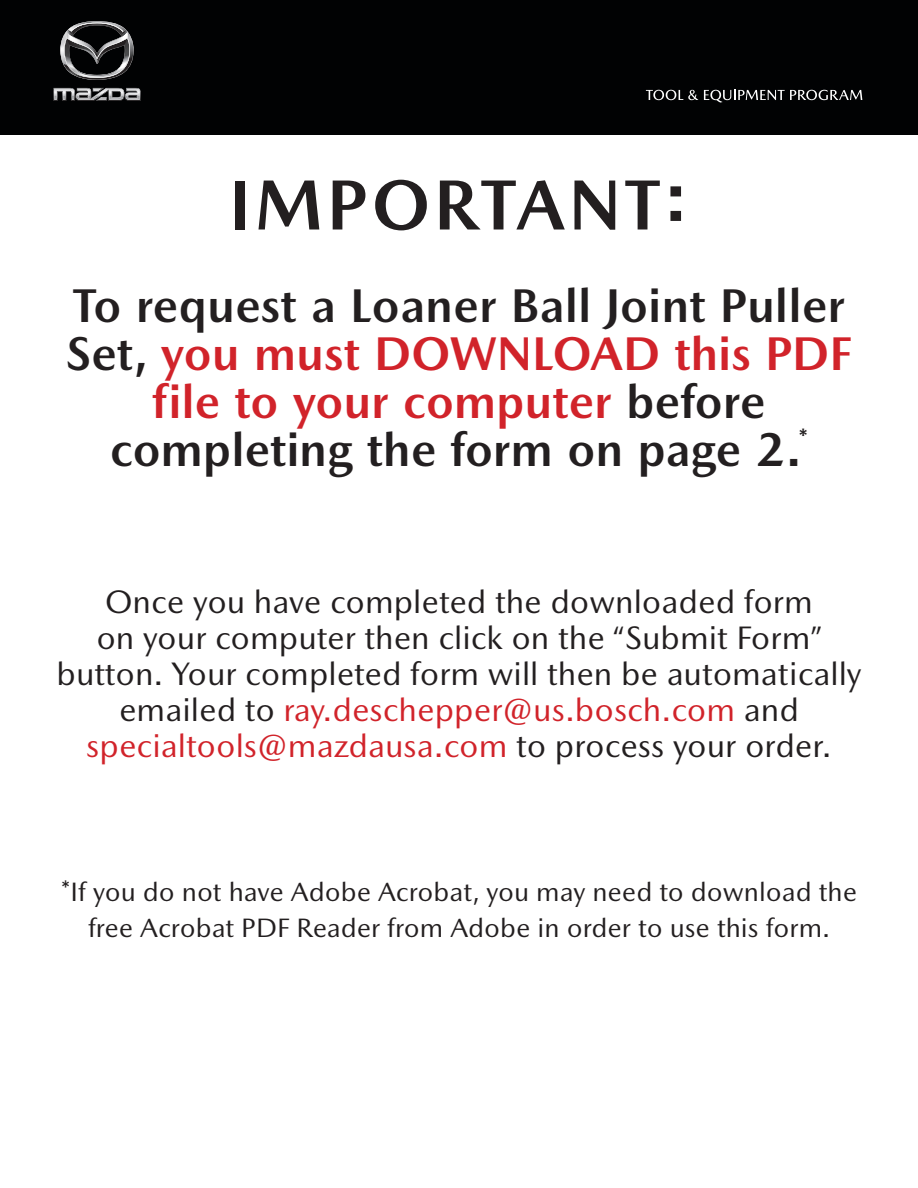
<style>
.page{position:relative;width:918px;height:1188px;background:#fff}
.page>*{position:absolute;margin:0;border:0;box-sizing:border-box;transform-origin:0 0}
.Master-Page_Title{font:700 72px "Mazda Type";letter-spacing:.04em;color:#231f20}
.Master-Page_Title-2{font:700 48px/48px "Mazda Type";letter-spacing:-.005em;color:#231f20;text-align:center}
.t1{font:33px/36px "Mazda Type";color:#231f20;text-align:center}
.t2{font:27px/36px "Mazda Type";color:#231f20;text-align:center}
.s1{color:#d1232a}
</style>
<div class="page">
<div style="left:0;top:0;width:918px;height:135px;background:#010203"></div>
<svg style="left:53px;top:88px;width:88px;height:13px"></svg>
<svg style="left:60px;top:21px;width:74px;height:59px"></svg>
<svg style="left:646px;top:90px;width:52px;height:10px"></svg>
<svg style="left:704px;top:90px;width:158px;height:13px"></svg>
<p class="Master-Page_Title" style="left:229px;top:161px;width:461px">IMPORTANT:</p>
<p class="Master-Page_Title-2" style="left:66px;top:281px;width:787px">To request a Loaner Ball Joint Puller<br>Set, <span class="s1">you must DOWNLOAD this PDF file to your computer</span> before completing the form on page 2.<sup>*</sup></p>
<p class="t1" style="left:56px;top:583px;width:807px">Once you have completed the downloaded form<br>on your computer then click on the “Submit Form” button. Your completed form will then be automatically emailed to <span class="s1">ray.deschepper@us.bosch.com</span> and <span class="s1">specialtools@mazdausa.com</span> to process your order.</p>
<p class="t2" style="left:61px;top:873px;width:798px">*If you do not have Adobe Acrobat, you may need to download the free Acrobat PDF Reader from Adobe in order to use this form.</p>
</div>
